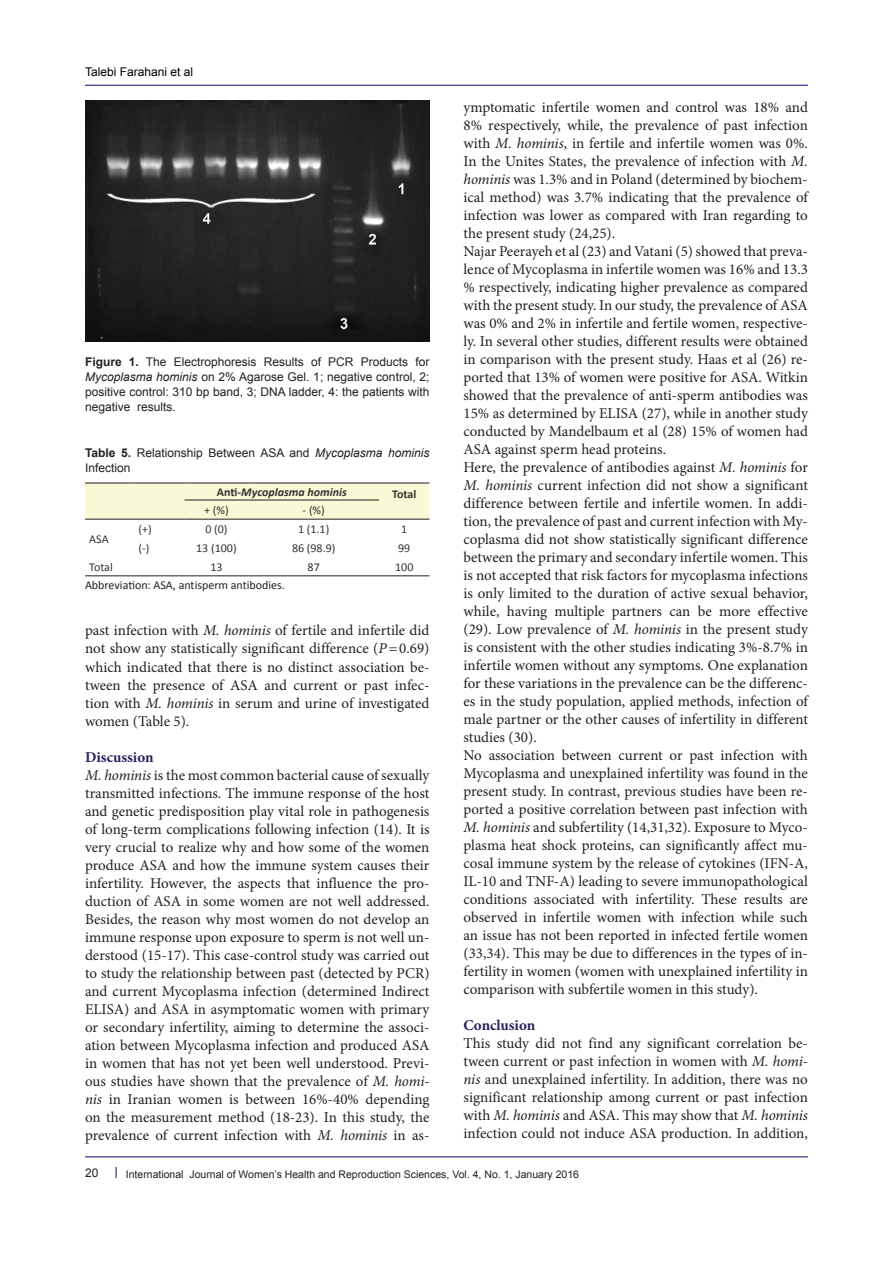
<style>
.page{position:relative;width:893px;height:1263px;background:#fff}
.page>*{position:absolute;margin:0;border:0;box-sizing:border-box;transform-origin:0 0}
.t1{font:15px/18px "Minion Pro";color:#231f20;text-align:justify}
.t2{font:700 15px "Minion Pro";color:#271e5d}
.t3{font:12px/15px "Arial";color:#231f20}
.t4{font:12px "Calibri";color:#333}
.t5{font:12px "Calibri";color:#231f20}
.t6{font:italic 700 12px "Calibri";color:#333}
.t7{font:12px "Arial";color:#000001}
.t8{font:700 12px "Calibri";letter-spacing:-.005em;color:#333}
.t9{font:10.5px "Arial";color:#231f20}
.s1{font-weight:700}
.s2{font-style:italic}
.s3{font-style:normal}
</style>
<div class="page">
<hr style="left:85px;top:1156px;width:723px;height:1px;background:#190066">
<hr style="left:85px;top:85px;width:723px;height:1px;background:#190066">
<div style="left:85px;top:484px;width:344px;height:35px;background:#faf9d6"></div>
<hr style="left:85px;top:483px;width:49px;height:1px;background:#231f20">
<hr style="left:134px;top:483px;width:51px;height:1px;background:#231f20">
<hr style="left:185px;top:483px;width:63px;height:1px;background:#231f20">
<hr style="left:248px;top:483px;width:131px;height:1px;background:#231f20">
<hr style="left:379px;top:483px;width:50px;height:1px;background:#231f20">
<hr style="left:185px;top:500px;width:63px;height:1px;background:#231f20">
<hr style="left:248px;top:500px;width:131px;height:1px;background:#231f20">
<hr style="left:85px;top:519px;width:49px;height:1px;background:#231f20">
<hr style="left:134px;top:519px;width:51px;height:1px;background:#231f20">
<hr style="left:185px;top:519px;width:63px;height:1px;background:#231f20">
<hr style="left:248px;top:519px;width:131px;height:1px;background:#231f20">
<hr style="left:379px;top:519px;width:50px;height:1px;background:#231f20">
<hr style="left:85px;top:575px;width:49px;height:1px;background:#231f20">
<hr style="left:134px;top:575px;width:51px;height:1px;background:#231f20">
<hr style="left:185px;top:575px;width:63px;height:1px;background:#231f20">
<hr style="left:248px;top:575px;width:131px;height:1px;background:#231f20">
<hr style="left:379px;top:575px;width:50px;height:1px;background:#231f20">
<img style="left:85px;top:101px;width:344px;height:240px">
<p class="t7" style="left:85px;top:64px;width:110px">Talebi Farahani et al</p>
<p class="t3" style="left:85px;top:354px;width:346px;text-align:justify"><span class="s1">Figure 1.</span> The Electrophoresis Results of PCR Products for <span class="s2">Mycoplasma hominis</span> on 2% Agarose Gel. 1; negative control, 2; positive control: 310 bp band, 3; DNA ladder, 4: the patients with negative results.</p>
<p class="t3" style="left:85px;top:446px;width:346px"><span class="s1">Table 5.</span> Relationship Between ASA and <span class="s2">Mycoplasma hominis<br></span>Infection</p>
<p class="t6" style="left:217px;top:484px;width:131px"><span class="s3">Anti-</span>Mycoplasma hominis</p>
<p class="t8" style="left:392px;top:486px;width:26px">Total</p>
<p class="t4" style="left:204px;top:502px;width:26px">+ (%)</p>
<p class="t4" style="left:303px;top:502px;width:24px">- (%)</p>
<p class="t4" style="left:89px;top:531px;width:21px">ASA</p>
<p class="t4" style="left:139px;top:522px;width:15px">(+)</p>
<p class="t4" style="left:205px;top:522px;width:24px">0 (0)</p>
<p class="t4" style="left:298px;top:522px;width:33px">1 (1.1)</p>
<p class="t4" style="left:401px;top:522px;width:8px">1</p>
<p class="t4" style="left:139px;top:541px;width:12px">(-)</p>
<p class="t4" style="left:196px;top:541px;width:42px">13 (100)</p>
<p class="t4" style="left:292px;top:541px;width:45px">86 (98.9)</p>
<p class="t4" style="left:398px;top:541px;width:14px">99</p>
<p class="t4" style="left:89px;top:559px;width:25px">Total</p>
<p class="t4" style="left:210px;top:559px;width:14px">13</p>
<p class="t4" style="left:308px;top:559px;width:14px">87</p>
<p class="t4" style="left:395px;top:559px;width:20px">100</p>
<p class="t5" style="left:85px;top:578px;width:201px">Abbreviation: ASA, antisperm antibodies.</p>
<p class="t1" style="left:85px;top:622px;width:346px">past infection with <span class="s2">M. hominis</span> of fertile and infertile did not show any statistically significant difference (<span class="s2">P</span>=0.69) which indicated that there is no distinct association be&shy;tween the presence of ASA and current or past infec&shy;tion with <span class="s2">M. hominis</span> in serum and urine of investigated women (Table 5).</p>
<p class="t2" style="left:85px;top:746px;width:70px">Discussion</p>
<p class="t1" style="left:85px;top:766px;width:346px"><span class="s2">M. hominis</span> is the most common bacterial cause of sexually transmitted infections. The immune response of the host and genetic predisposition play vital role in pathogenesis of long-term complications following infection (14). It is very crucial to realize why and how some of the women produce ASA and how the immune system causes their infertility. However, the aspects that influence the pro&shy;duction of ASA in some women are not well addressed.<br>Besides, the reason why most women do not develop an immune response upon exposure to sperm is not well un&shy;derstood (15-17). This case-control study was carried out to study the relationship between past (detected by PCR) and current Mycoplasma infection (determined Indirect ELISA) and ASA in asymptomatic women with primary or secondary infertility, aiming to determine the associ&shy;ation between Mycoplasma infection and produced ASA in women that has not yet been well understood. Previ&shy;ous studies have shown that the prevalence of <span class="s2">M. homi&shy;nis</span> in Iranian women is between 16%-40% depending on the measurement method (18-23). In this study, the prevalence of current infection with <span class="s2">M. hominis</span> in as-</p>
<p class="t1" style="left:463px;top:98px;width:346px">ymptomatic infertile women and control was 18% and 8% respectively, while, the prevalence of past infection with <span class="s2">M. hominis</span>, in fertile and infertile women was 0%.<br>In the Unites States, the prevalence of infection with <span class="s2">M. hominis</span> was 1.3% and in Poland (determined by biochem&shy;ical method) was 3.7% indicating that the prevalence of infection was lower as compared with Iran regarding to the present study (24,25).</p>
<p class="t1" style="left:463px;top:242px;width:346px">Najar Peerayeh et al (23) and Vatani (5) showed that preva&shy;lence of Mycoplasma in infertile women was 16% and 13.3 % respectively, indicating higher prevalence as compared with the present study. In our study, the prevalence of ASA was 0% and 2% in infertile and fertile women, respective&shy;ly. In several other studies, different results were obtained in comparison with the present study. Haas et al (26) re&shy;ported that 13% of women were positive for ASA. Witkin showed that the prevalence of anti-sperm antibodies was 15% as determined by ELISA (27), while in another study conducted by Mandelbaum et al (28) 15% of women had ASA against sperm head proteins.</p>
<p class="t1" style="left:463px;top:458px;width:346px">Here, the prevalence of antibodies against <span class="s2">M. hominis</span> for <span class="s2">M. hominis</span> current infection did not show a significant difference between fertile and infertile women. In addi&shy;tion, the prevalence of past and current infection with My&shy;coplasma did not show statistically significant difference between the primary and secondary infertile women. This is not accepted that risk factors for mycoplasma infections is only limited to the duration of active sexual behavior, while, having multiple partners can be more effective (29). Low prevalence of <span class="s2">M. hominis</span> in the present study is consistent with the other studies indicating 3%-8.7% in infertile women without any symptoms. One explanation for these variations in the prevalence can be the differenc&shy;es in the study population, applied methods, infection of male partner or the other causes of infertility in different studies (30).</p>
<p class="t1" style="left:463px;top:746px;width:346px">No association between current or past infection with Mycoplasma and unexplained infertility was found in the present study. In contrast, previous studies have been re&shy;ported a positive correlation between past infection with <span class="s2">M. hominis</span> and subfertility (14,31,32). Exposure to Myco&shy;plasma heat shock proteins, can significantly affect mu&shy;cosal immune system by the release of cytokines (IFN-A, IL-10 and TNF-A) leading to severe immunopathological conditions associated with infertility. These results are observed in infertile women with infection while such an issue has not been reported in infected fertile women (33,34). This may be due to differences in the types of in&shy;fertility in women (women with unexplained infertility in comparison with subfertile women in this study).</p>
<p class="t2" style="left:463px;top:1015px;width:73px">Conclusion</p>
<p class="t1" style="left:463px;top:1034px;width:346px">This study did not find any significant correlation be&shy;tween current or past infection in women with <span class="s2">M. homi&shy;nis</span> and unexplained infertility. In addition, there was no significant relationship among current or past infection with <span class="s2">M. hominis</span> and ASA. This may show that <span class="s2">M. hominis </span>infection could not induce ASA production. In addition,</p>
<p class="t3" style="left:85px;top:1165px;width:15px">20</p>
<p class="t9" style="left:126px;top:1167px;width:455px">International Journal of Women’s Health and Reproduction Sciences, Vol. 4, No. 1, January 2016</p>
</div>
